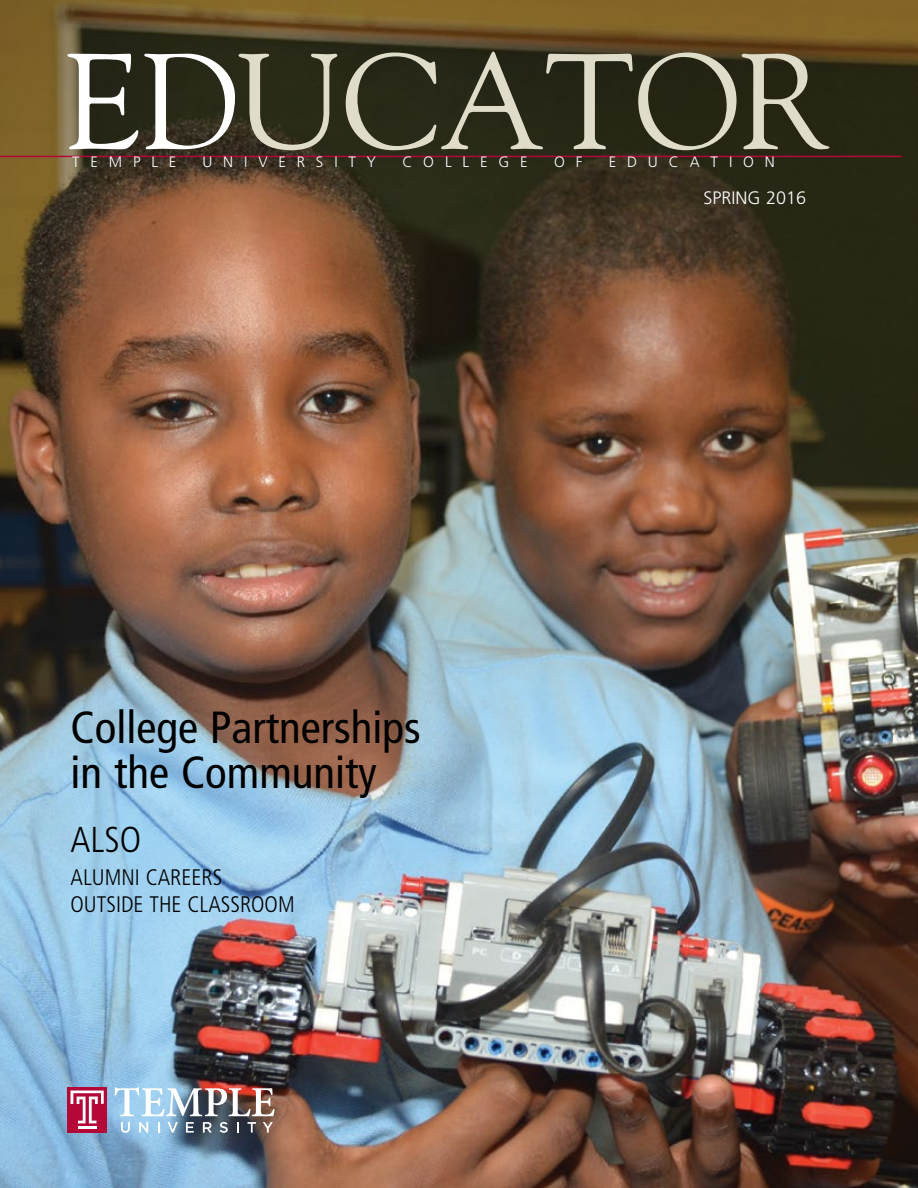
<style>
.page{position:relative;width:918px;height:1188px;background:#fff}
.page>*{position:absolute;margin:0;border:0;box-sizing:border-box;transform-origin:0 0}
.t1{font:135px "Goudy Std";color:#dfdcc9}
.t2{font:condensed 45px/45px "Frutiger LT Std";color:#000}
.t3{font:300 condensed 36px "Frutiger LT Std";color:#000}
.t4{font:300 condensed 22.5px/27px "Frutiger LT Std";color:#000}
.t5{font:300 18px "Frutiger LT Std";color:#fff}
.t6{font:300 15px "Frutiger LT Std";letter-spacing:.725em;color:#fff}
.s1{color:#fff}
</style>
<div class="page">
<img style="left:0;top:0;width:918px;height:1188px">
<div style="left:68px;top:1087px;width:39px;height:46px;background:#b30838"></div>
<svg style="left:71px;top:1091px;width:33px;height:38px"></svg>
<img style="left:115px;top:1087px;width:160px;height:29px">
<svg style="left:121px;top:1122px;width:9px;height:11px"></svg>
<svg style="left:139px;top:1122px;width:9px;height:11px"></svg>
<svg style="left:168px;top:1122px;width:10px;height:11px"></svg>
<svg style="left:186px;top:1122px;width:8px;height:11px"></svg>
<svg style="left:203px;top:1122px;width:9px;height:11px"></svg>
<svg style="left:220px;top:1122px;width:8px;height:11px"></svg>
<svg style="left:237px;top:1122px;width:2px;height:11px"></svg>
<svg style="left:248px;top:1122px;width:8px;height:11px"></svg>
<svg style="left:263px;top:1122px;width:10px;height:11px"></svg>
<hr style="left:0;top:156px;width:902px;height:1px;background:#b30838">
<h1 class="t1" style="left:65px;top:18px;width:767px"><span class="s1">ED</span>UCATOR</h1>
<h1 class="t6" style="left:72px;top:153px;width:106px">TEMPLE</h1>
<h1 class="t6" style="left:202px;top:153px;width:175px">UNIVERSITY</h1>
<h1 class="t6" style="left:402px;top:153px;width:127px">COLLEGE</h1>
<h1 class="t6" style="left:554px;top:153px;width:30px">O F</h1>
<h1 class="t6" style="left:609px;top:153px;width:168px">EDUCATION</h1>
<p class="t5" style="left:703px;top:188px;width:104px">SPRING 2016</p>
<h2 class="t2" style="left:71px;top:705px;width:352px">College Partnerships in the Community</h2>
<h3 class="t3" style="left:71px;top:819px;width:72px">ALSO</h3>
<h3 class="t4" style="left:71px;top:864px;width:226px">ALUMNI CAREERS<br>OUTSIDE THE CLASSROOM</h3>
</div>
